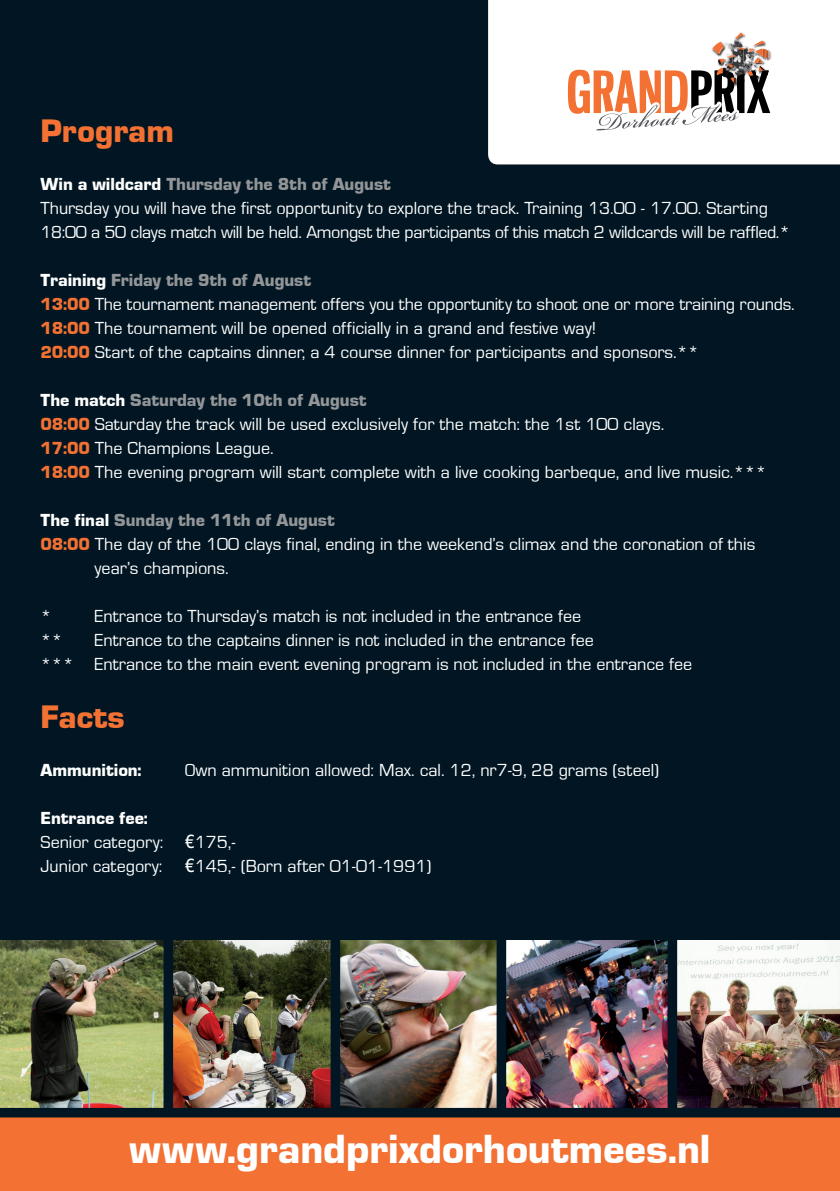
<style>
.page{position:relative;width:840px;height:1191px;background:#fff}
.page>*{position:absolute;margin:0;border:0;box-sizing:border-box;transform-origin:0 0}
.t1{font:42px "Eurostile Black DTC";color:#fff}
.t2{font:33.6px "Eurostile Black DTC";color:#f37133}
.t3{font:18px/24px "Eurostile Roman DTC";color:#fff}
.t4{font:18px "Eurostile Black DTC";color:#939598}
.t5{font:18px "Eurostile Black DTC";color:#fff}
.s1{color:#fff}
.s2{font-family:"Eurostile Black DTC";color:#f37133}
.s3{font-family:"Bell Gothic Std";font-weight:700}
</style>
<div class="page">
<div style="left:0;top:0;width:839px;height:941px;background:#011622"></div>
<img style="left:0;top:941px;width:839px;height:166px">
<svg style="left:488px;top:0;width:351px;height:164px"></svg>
<img style="left:769px;top:48px;width:2px;height:14px">
<svg style="left:567px;top:33px;width:202px;height:97px"></svg>
<img style="left:754px;top:48px;width:14px;height:10px">
<div style="left:163px;top:928px;width:10px;height:190px;background:#011622;border:2px solid #011622"></div>
<div style="left:330px;top:928px;width:10px;height:190px;background:#011622;border:2px solid #011622"></div>
<div style="left:496px;top:928px;width:10px;height:190px;background:#011622;border:2px solid #011622"></div>
<div style="left:667px;top:928px;width:9px;height:190px;background:#011622;border:2px solid #011622"></div>
<div style="left:0;top:1117px;width:839px;height:74px;background:#f37133"></div>
<svg style="left:0;top:1107px;width:839px;height:10px;background:#0c1c26"></svg>
<h2 class="t2" style="left:41px;top:112px;width:135px">Program</h2>
<p class="t4" style="left:41px;top:174px;width:352px"><span class="s1">Win a wildcard</span> Thursday the 8th of August</p>
<p class="t3" style="left:41px;top:196px;width:750px">Thursday you will have the first opportunity to explore the track. Training 13.00 - 17.00. Starting<br>18:00 a 50 clays match will be held. Amongst the participants of this match 2 wildcards will be raffled.*</p>
<p class="t4" style="left:41px;top:270px;width:272px"><span class="s1">Training</span> Friday the 9th of August</p>
<p class="t3" style="left:41px;top:292px;width:755px"><span class="s2">13:00</span> The tournament management offers you the opportunity to shoot one or more training rounds.<br><span class="s2">18:00</span> The tournament will be opened officially in a grand and festive way!<br><span class="s2">20:00</span> Start of the captains dinner, a 4 course dinner for participants and sponsors.**</p>
<p class="t4" style="left:41px;top:390px;width:327px"><span class="s1">The match</span> Saturday the 10th of August</p>
<p class="t3" style="left:41px;top:412px;width:727px"><span class="s2">08:00</span> Saturday the track will be used exclusively for the match: the 1st 100 clays.<br><span class="s2">17:00</span> The Champions League.<br><span class="s2">18:00</span> The evening program will start complete with a live cooking barbeque, and live music.***</p>
<p class="t4" style="left:41px;top:510px;width:295px"><span class="s1">The final</span> Sunday the 11th of August</p>
<p class="t3" style="left:95px;top:532px;width:661px;text-indent:-54px"><span class="s2">08:00</span> The day of the 100 clays final, ending in the weekend’s climax and the coronation of this year’s champions.</p>
<p class="t3" style="left:41px;top:604px;width:542px">* Entrance to Thursday’s match is not included in the entrance fee **</p>
<p class="t3" style="left:41px;top:628px;width:653px;text-indent:54px">Entrance to the captains dinner is not included in the entrance fee<br>*** Entrance to the main event evening program is not included in the entrance fee</p>
<h2 class="t2" style="left:41px;top:698px;width:86px">Facts</h2>
<p class="t5" style="left:41px;top:760px;width:102px">Ammunition:</p>
<p class="t3" style="left:185px;top:758px;width:476px">Own ammunition allowed: Max. cal. 12, nr7-9, 28 grams (steel)</p>
<p class="t5" style="left:41px;top:808px;width:109px">Entrance fee:</p>
<p class="t3" style="left:41px;top:830px;width:392px">Senior category: <span class="s3">€</span>175,-<br>Junior category: <span class="s3">€</span>145,- (Born after 01-01-1991)</p>
<h1 class="t1" style="left:129px;top:1126px;width:582px">www.grandprixdorhoutmees.nl</h1>
</div>
